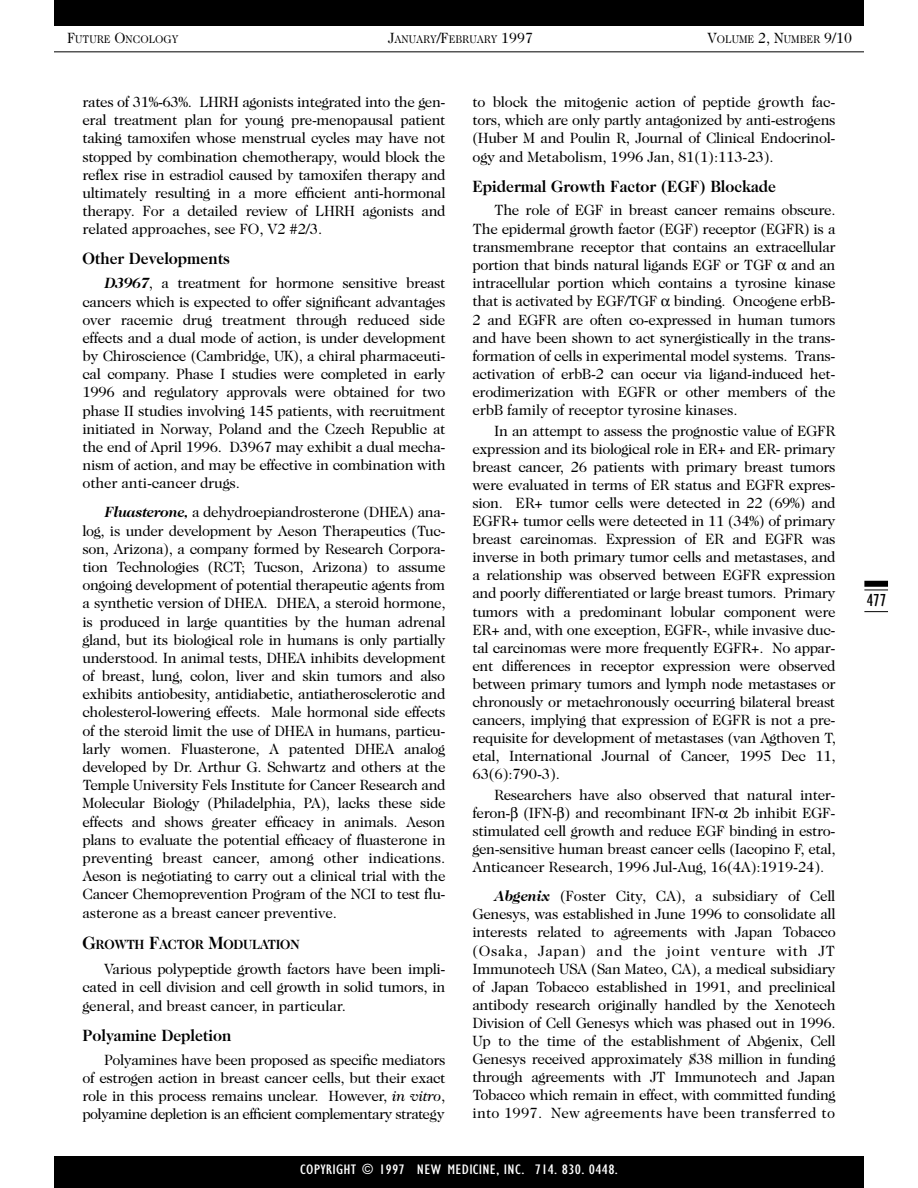
<style>
.page{position:relative;width:918px;height:1188px;background:#fff}
.page>*{position:absolute;margin:0;border:0;box-sizing:border-box;transform-origin:0 0}
.t1{font:condensed 18px "Gill Sans";color:#000}
.t2{font:700 16.5px "Caslon Two Twenty Four";color:#000;scale:.95 1}
.t3{font:15px/18.1px "Caslon Two Twenty Four";letter-spacing:-.01em;color:#000;text-align:justify}
.t4{font:condensed 14.25px "Gill Sans";letter-spacing:.015em;color:#fff;scale:1.2 1}
.t5{font:700 13.5px "Caslon Two Twenty Four";letter-spacing:-.015em;color:#000;scale:.95 1}
.t6{font:11.25px "Caslon Two Twenty Four";color:#000;scale:.95 1}
.s1{font-size:15px}
.s2{font-weight:700;font-style:italic}
.s3{font-size:18px}
.s4{font-style:italic}
</style>
<div class="page">
<div style="left:54px;top:1156px;width:810px;height:32px;background:#000"></div>
<div style="left:864px;top:581px;width:24px;height:6px;background:#000"></div>
<svg style="left:864px;top:590px;width:24px;height:1px"></svg>
<svg style="left:864px;top:611px;width:24px;height:1px"></svg>
<div style="left:54px;top:0;width:810px;height:26px;background:#000"></div>
<hr style="left:54px;top:51px;width:810px;height:1px;background:#000">
<p class="t6" style="left:67px;top:35px;width:119px"><span class="s1">F</span>UTURE <span class="s1">O</span>NCOLOGY</p>
<p class="t6" style="left:388px;top:35px;width:154px"><span class="s1">J</span>ANUARY<span class="s1">/F</span>EBRUARY <span class="s1">1997</span></p>
<p class="t6" style="left:707px;top:35px;width:154px"><span class="s1">V</span>OLUME <span class="s1">2, N</span>UMBER <span class="s1">9/10</span></p>
<p class="t3" style="left:82px;top:94px;width:365px">rates of 31%-63%. LHRH agonists integrated into the gen&shy;eral treatment plan for young pre-menopausal patient taking tamoxifen whose menstrual cycles may have not stopped by combination chemotherapy, would block the reflex rise in estradiol caused by tamoxifen therapy and ultimately resulting in a more efficient anti-hormonal therapy. For a detailed review of LHRH agonists and related approaches, see FO, V2 #2/3.</p>
<p class="t2" style="left:82px;top:252px;width:157px">Other Developments</p>
<p class="t3" style="left:82px;top:275px;width:365px;text-indent:22px"><span class="s2">D3967</span>, a treatment for hormone sensitive breast cancers which is expected to offer significant advantages over racemic drug treatment through reduced side effects and a dual mode of action, is under development by Chiroscience (Cambridge, UK), a chiral pharmaceuti&shy;cal company. Phase I studies were completed in early 1996 and regulatory approvals were obtained for two phase II studies involving 145 patients, with recruitment initiated in Norway, Poland and the Czech Republic at the end of April 1996. D3967 may exhibit a dual mecha&shy;nism of action, and may be effective in combination with other anti-cancer drugs.</p>
<p class="t3" style="left:82px;top:504px;width:365px;text-indent:22px"><span class="s2">Fluasterone,</span> a dehydroepiandrosterone (DHEA) ana&shy;log, is under development by Aeson Therapeutics (Tuc&shy;son, Arizona), a company formed by Research Corpora&shy;tion Technologies (RCT; Tucson, Arizona) to assume ongoing development of potential therapeutic agents from a synthetic version of DHEA. DHEA, a steroid hormone, is produced in large quantities by the human adrenal gland, but its biological role in humans is only partially understood. In animal tests, DHEA inhibits development of breast, lung, colon, liver and skin tumors and also exhibits antiobesity, antidiabetic, antiatherosclerotic and cholesterol-lowering effects. Male hormonal side effects of the steroid limit the use of DHEA in humans, particu&shy;larly women. Fluasterone, A patented DHEA analog developed by Dr. Arthur G. Schwartz and others at the Temple University Fels Institute for Cancer Research and Molecular Biology (Philadelphia, PA), lacks these side effects and shows greater efficacy in animals. Aeson plans to evaluate the potential efficacy of fluasterone in preventing breast cancer, among other indications.<br>Aeson is negotiating to carry out a clinical trial with the Cancer Chemoprevention Program of the NCI to test flu&shy;asterone as a breast cancer preventive.</p>
<p class="t5" style="left:82px;top:939px;width:230px"><span class="s3">G</span>ROWTH <span class="s3">F</span>ACTOR <span class="s3">M</span>ODULATION</p>
<p class="t3" style="left:82px;top:961px;width:365px;text-indent:22px">Various polypeptide growth factors have been impli&shy;cated in cell division and cell growth in solid tumors, in general, and breast cancer, in particular.</p>
<p class="t2" style="left:82px;top:1029px;width:158px">Polyamine Depletion</p>
<p class="t3" style="left:82px;top:1052px;width:365px;text-indent:22px">Polyamines have been proposed as specific mediators of estrogen action in breast cancer cells, but their exact role in this process remains unclear. However, <span class="s4">in vitro</span>, polyamine depletion is an efficient complementary strategy</p>
<p class="t3" style="left:473px;top:94px;width:365px">to block the mitogenic action of peptide growth fac&shy;tors, which are only partly antagonized by anti-estrogens (Huber M and Poulin R, Journal of Clinical Endocrinol&shy;ogy and Metabolism, 1996 Jan, 81(1):113-23).</p>
<p class="t2" style="left:472px;top:180px;width:321px">Epidermal Growth Factor (EGF) Blockade</p>
<p class="t3" style="left:472px;top:202px;width:365px;text-indent:22px">The role of EGF in breast cancer remains obscure.<br>The epidermal growth factor (EGF) receptor (EGFR) is a transmembrane receptor that contains an extracellular portion that binds natural ligands EGF or TGF and an intracellular portion which contains a tyrosine kinase that is activated by EGF/TGF binding. Oncogene erbB-2 and EGFR are often co-expressed in human tumors and have been shown to act synergistically in the trans&shy;formation of cells in experimental model systems. Trans&shy;activation of erbB-2 can occur via ligand-induced het&shy;erodimerization with EGFR or other members of the erbB family of receptor tyrosine kinases.</p>
<p class="t3" style="left:472px;top:423px;width:365px;text-indent:22px">In an attempt to assess the prognostic value of EGFR expression and its biological role in ER+ and ER- primary breast cancer, 26 patients with primary breast tumors were evaluated in terms of ER status and EGFR expres&shy;sion. ER+ tumor cells were detected in 22 (69%) and EGFR+ tumor cells were detected in 11 (34%) of primary breast carcinomas. Expression of ER and EGFR was inverse in both primary tumor cells and metastases, and a relationship was observed between EGFR expression and poorly differentiated or large breast tumors. Primary tumors with a predominant lobular component were ER+ and, with one exception, EGFR-, while invasive duc&shy;tal carcinomas were more frequently EGFR+. No appar&shy;ent differences in receptor expression were observed between primary tumors and lymph node metastases or chronously or metachronously occurring bilateral breast cancers, implying that expression of EGFR is not a pre&shy;requisite for development of metastases (van Agthoven T, etal, International Journal of Cancer, 1995 Dec 11, 63(6):790-3).</p>
<p class="t3" style="left:472px;top:786px;width:365px;text-indent:22px">Researchers have also observed that natural inter&shy;feron- (IFN- ) and recombinant IFN- 2b inhibit EGF&shy;stimulated cell growth and reduce EGF binding in estro&shy;gen-sensitive human breast cancer cells (Iacopino F, etal, Anticancer Research, 1996 Jul-Aug, 16(4A):1919-24).</p>
<p class="t3" style="left:472px;top:888px;width:365px;text-indent:22px"><span class="s2">Abgenix</span> (Foster City, CA), a subsidiary of Cell Genesys, was established in June 1996 to consolidate all interests related to agreements with Japan Tobacco (Osaka, Japan) and the joint venture with JT Immunotech USA (San Mateo, CA), a medical subsidiary of Japan Tobacco established in 1991, and preclinical antibody research originally handled by the Xenotech Division of Cell Genesys which was phased out in 1996.<br>Up to the time of the establishment of Abgenix, Cell Genesys received approximately $38 million in funding through agreements with JT Immunotech and Japan Tobacco which remain in effect, with committed funding into 1997. New agreements have been transferred to</p>
<p class="t4" style="left:300px;top:1165px;width:266px">COPYRIGHT © 1997 NEW MEDICINE, INC. 714. 830. 0448.</p>
<p class="t1" style="left:867px;top:594px;width:21px">477</p>
</div>
